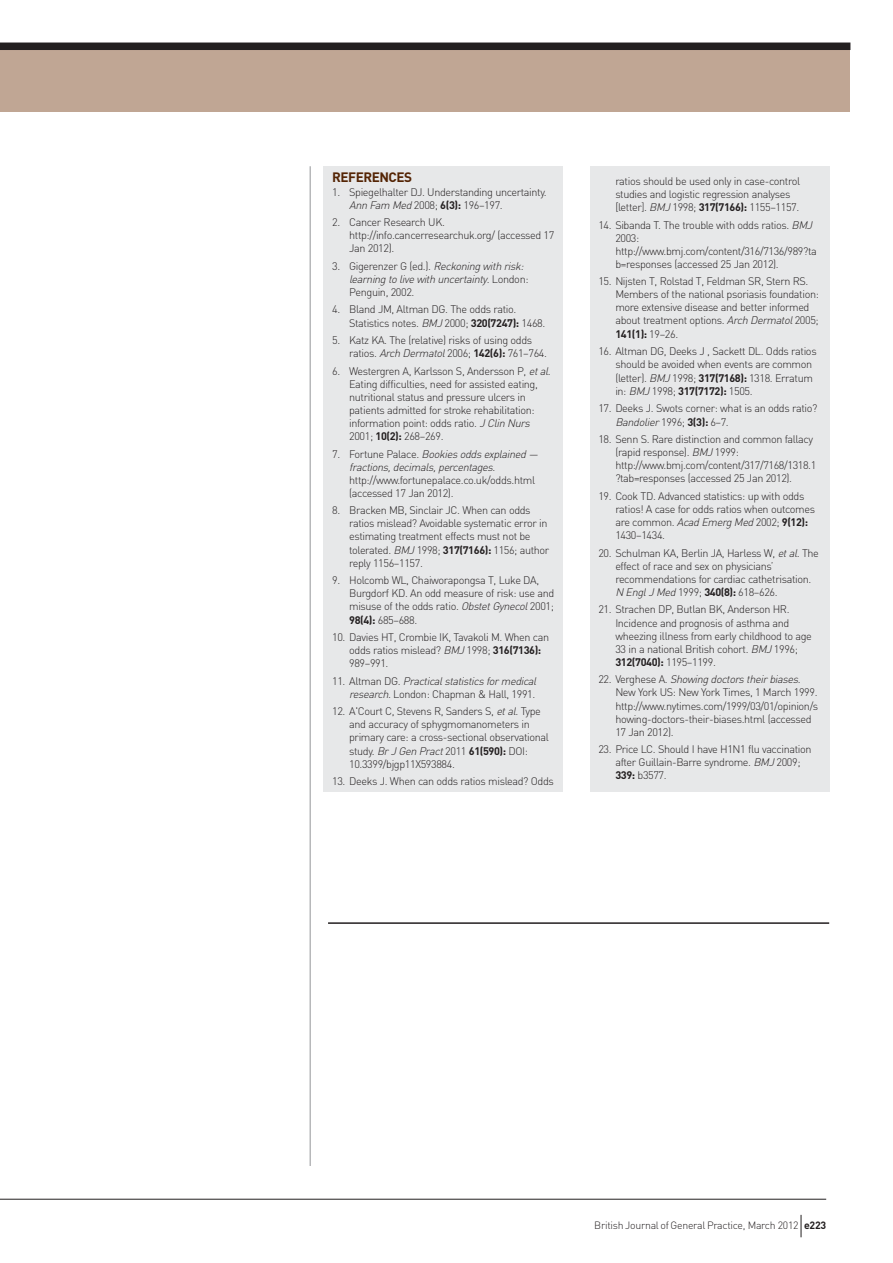
<style>
.page{position:relative;width:893px;height:1263px;background:#fff}
.page>*{position:absolute;margin:0;border:0;box-sizing:border-box;transform-origin:0 0}
.t1{font:700 13.5px "DIN";letter-spacing:-.035em;color:#542404}
.t2{font:300 10.8px/13.2px "DIN";letter-spacing:-.035em;color:#231f20}
.t3{font:italic 300 10.8px/13px "DIN";color:#231f20}
.t4{font:300 10.5px "DIN";letter-spacing:-.025em;color:#231f20}
.s1{font-style:italic}
.s2{font-weight:700}
.s3{font-style:normal}
</style>
<div class="page">
<hr style="left:310px;top:166px;width:1px;height:1000px;background:#939598">
<div style="left:0;top:49px;width:850px;height:63px;background:#c0a694"></div>
<hr style="left:0;top:1199px;width:826px;height:1px;background:#231f20">
<svg style="left:801px;top:1215px;width:1px;height:22px"></svg>
<div style="left:0;top:43px;width:850px;height:7px;background:#231f20"></div>
<div style="left:590px;top:167px;width:239px;height:625px;background:#e7e8e9"></div>
<div style="left:324px;top:167px;width:239px;height:625px;background:#e7e8e9"></div>
<hr style="left:328px;top:922px;width:501px;height:2px;background:#231f20">
<p class="t1" style="left:332px;top:169px;width:81px">REFERENCES</p>
<p class="t2" style="left:349px;top:185px;width:199px;text-indent:-17px">1. Spiegelhalter DJ. Understanding uncertainty.<br><span class="s1">AnnFamMed</span>2008; <span class="s2">6(3):</span> 196–197.</p>
<p class="t2" style="left:349px;top:216px;width:207px;text-indent:-17px">2. Cancer Research UK. http://info.cancerresearchuk.org/ (accessed 17<br>Jan 2012).</p>
<p class="t3" style="left:349px;top:259px;width:181px;text-indent:-17px"><span class="s3">3. Gigerenzer G (ed.).</span> Reckoningwithrisk: learning to live with uncertainty<span class="s3">. L o n d o n :<br>Penguin, 2002.</span></p>
<p class="t2" style="left:349px;top:303px;width:198px;text-indent:-17px">4. Bland JM, Altman DG. The odds ratio.<br>Statistics notes. <span class="s1">BMJ</span>2000; <span class="s2">320(7247):</span> 1468.</p>
<p class="t2" style="left:349px;top:333px;width:199px;text-indent:-17px">5. Katz KA. The (relative) risks of using odds ratios. <span class="s1">ArchDermatol</span>2006; <span class="s2">142(6):</span> 761–764.</p>
<p class="t2" style="left:349px;top:364px;width:203px;text-indent:-17px">6. Westergren A, Karlsson S, Andersson P, <span class="s1">etal</span>.<br>Eating difficulties, need for assisted eating, nutritional status and pressure ulcers in patients admitted for stroke rehabilitation: information point: odds ratio. <span class="s1">JClinNurs </span>2001; <span class="s2">10(2):</span> 268–269.</p>
<p class="t2" style="left:349px;top:447px;width:192px;text-indent:-17px">7. Fortune Palace. <span class="s1">Bookiesoddsexplained— fractions, decimals, percentages</span>. http://www.fortunepalace.co.uk/odds.html (accessed 17 Jan 2012).</p>
<p class="t2" style="left:349px;top:504px;width:202px;text-indent:-17px">8. Bracken MB, Sinclair JC. When can odds ratios mislead? Avoidable systematic error in estimating treatment effects must not be tolerated. <span class="s1">BMJ</span>1998; <span class="s2">317(7166):</span> 1156; author reply 1156–1157.</p>
<p class="t2" style="left:349px;top:574px;width:207px;text-indent:-17px">9. Holcomb WL, Chaiworapongsa T, Luke DA, Burgdorf KD. An odd measure of risk: use and misuse of the odds ratio. <span class="s1">ObstetGynecol</span>2001; <span class="s2">98(4):</span> 685–688.</p>
<p class="t2" style="left:349px;top:631px;width:201px;text-indent:-17px">10. Davies HT, Crombie IK, Tavakoli M. When can odds ratios mislead? <span class="s1">BMJ</span>1998; <span class="s2">316(7136):<br></span>989–991.</p>
<p class="t3" style="left:349px;top:674px;width:191px;text-indent:-17px"><span class="s3">1 1 . A lt m a n D G .</span> Practical statistics for medical research.<span class="s3">London: Chapman &amp; Hall, 1991.</span></p>
<p class="t2" style="left:349px;top:705px;width:201px;text-indent:-17px">12. A'Court C, Stevens R, Sanders S, <span class="s1">etal</span>. Type and accuracy of sphygmomanometers in primary care: a cross-sectional observational study. <span class="s1">BrJGenPract</span>2011 <span class="s2">61(590):</span> DOI:<br>10.3399/bjgp11X593884.</p>
<p class="t2" style="left:332px;top:775px;width:223px">13. Deeks J. When can odds ratios mislead? Odds</p>
<p class="t2" style="left:615px;top:175px;width:186px">ratios should be used only in case-control studies and logistic regression analyses [letter]. <span class="s1">BMJ</span>1998; <span class="s2">317(7166):</span> 1155–1157.</p>
<p class="t2" style="left:615px;top:219px;width:203px;text-indent:-17px">14. Sibanda T. The trouble with odds ratios. <span class="s1">BMJ </span>2003: http://www.bmj.com/content/316/7136/989?ta b=responses (accessed 25 Jan 2012).</p>
<p class="t2" style="left:615px;top:275px;width:205px;text-indent:-17px">15. Nijsten T, Rolstad T, Feldman SR, Stern RS.<br>Members of the national psoriasis foundation: more extensive disease and better informed about treatment options. <span class="s1">ArchDermatol</span>2005; <span class="s2">141(1):</span> 19–26.</p>
<p class="t2" style="left:615px;top:345px;width:203px;text-indent:-17px">16. Altman DG, Deeks J , Sackett DL. Odds ratios should be avoided when events are common (letter). <span class="s1">BMJ</span>1998; <span class="s2">317(7168):</span> 1318. Erratum in: <span class="s1">BMJ</span>1998; <span class="s2">317(7172):</span> 1505.</p>
<p class="t2" style="left:615px;top:402px;width:204px;text-indent:-17px">17. Deeks J. Swots corner: what is an odds ratio?<br><span class="s1">Bandolier</span>1996; <span class="s2">3(3):</span> 6–7.</p>
<p class="t2" style="left:615px;top:433px;width:203px;text-indent:-17px">18. Senn S. Rare distinction and common fallacy (rapid response). <span class="s1">BMJ</span>1999: http://www.bmj.com/content/317/7168/1318.1 ?tab=responses (accessed 25 Jan 2012).</p>
<p class="t2" style="left:615px;top:489px;width:201px;text-indent:-17px">19. Cook TD. Advanced statistics: up with odds ratios! A case for odds ratios when outcomes are common. <span class="s1">AcadEmergMed</span>2002; <span class="s2">9(12):<br></span>1430–1434.</p>
<p class="t2" style="left:615px;top:546px;width:205px;text-indent:-17px">20. Schulman KA, Berlin JA, Harless W, <span class="s1">etal.</span>The effect of race and sex on physicians’ recommendations for cardiac cathetrisation.<br><span class="s1">NEnglJMed</span>1999; <span class="s2">340(8):</span> 618–626.</p>
<p class="t2" style="left:615px;top:603px;width:198px;text-indent:-17px">21. Strachen DP, Butlan BK, Anderson HR.<br>Incidence and prognosis of asthma and wheezing illness from early childhood to age 33 in a national British cohort. <span class="s1">BMJ</span>1996; <span class="s2">312(7040):</span> 1195–1199.</p>
<p class="t2" style="left:615px;top:673px;width:204px;text-indent:-17px">2 2 . Ve rg h e s e A . <span class="s1">Showing doctors their biases</span>.<br>New York US: New York Times, 1 March 1999. http://www.nytimes.com/1999/03/01/opinion/s howing-doctors-their-biases.html (accessed 17 Jan 2012).</p>
<p class="t2" style="left:615px;top:743px;width:198px;text-indent:-17px">23. Price LC. Should I have H1N1 flu vaccination after Guillain-Barre syndrome. <span class="s1">BMJ</span>2009;<br><span class="s2">339:</span> b3577.</p>
<p class="t4" style="left:594px;top:1219px;width:233px">British Journal of General Practice, March 2012 <span class="s2">e223</span></p>
</div>
